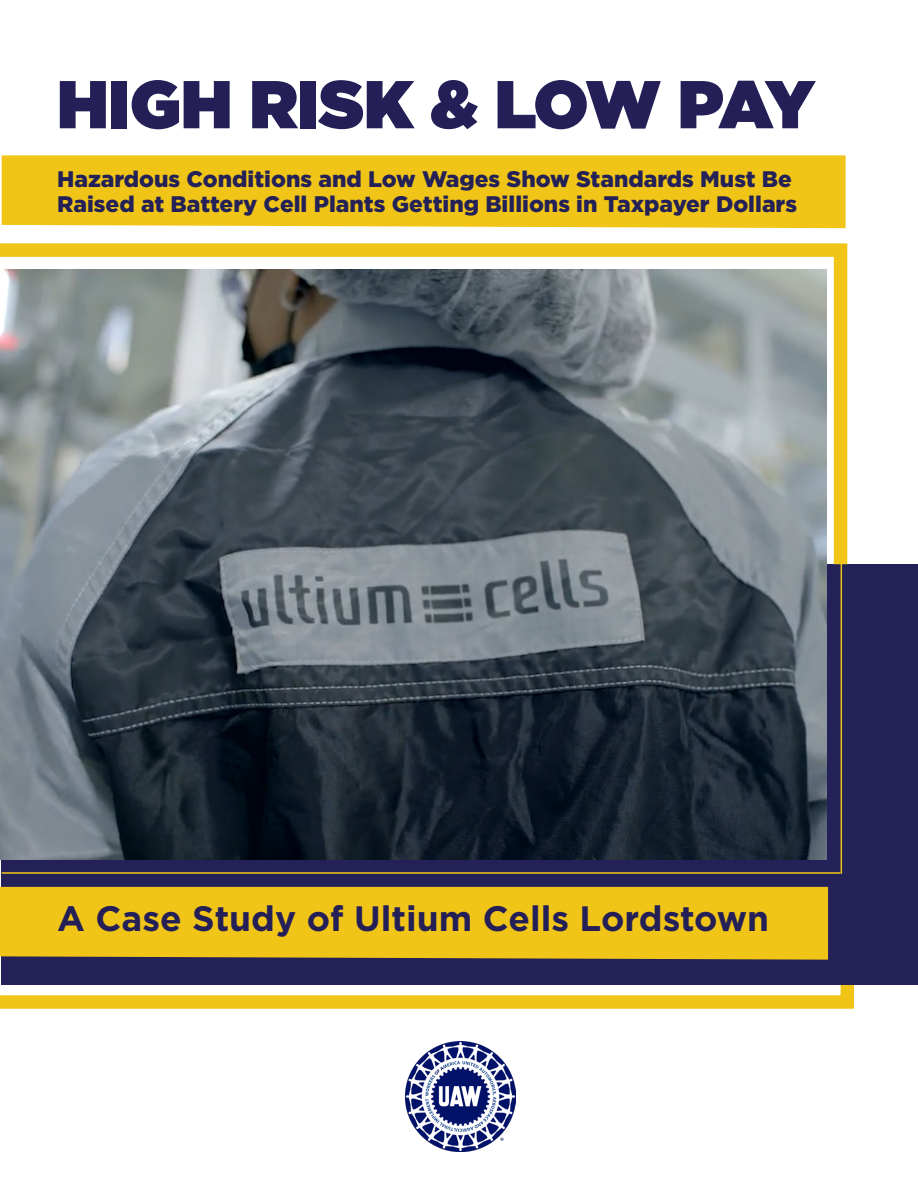
<style>
.page{position:relative;width:918px;height:1188px;background:#fff}
.page>*{position:absolute;margin:0;border:0;box-sizing:border-box;transform-origin:0 0}
.t1{font:900 67.5px "Gotham";color:#242057}
.Subhed{font:700 35.25px "Gotham";color:#242057}
.paragraph{font:900 22.5px/25.5px "Gotham";color:#232158}
</style>
<div class="page">
<div style="left:2px;top:155px;width:844px;height:73px;background:#f1c517"></div>
<svg style="left:0;top:960px;width:861px;height:49px"></svg>
<div style="left:2px;top:564px;width:916px;height:420px;background:#242058"></div>
<svg style="left:0;top:243px;width:848px;height:335px"></svg>
<img style="left:406px;top:1041px;width:110px;height:110px">
<div style="left:0;top:887px;width:828px;height:73px;background:#f1c517"></div>
<hr style="left:841px;top:452px;width:1px;height:422px;background:#f1c517">
<hr style="left:2px;top:872px;width:839px;height:2px;background:#f1c517">
<img style="left:0;top:269px;width:827px;height:590px">
<p class="t1" style="left:57px;top:56px;width:759px">HIGH RISK &amp; LOW PAY</p>
<p class="paragraph" style="left:57px;top:166px;width:741px">Hazardous Conditions and Low Wages Show Standards Must Be<br>Raised at Battery Cell Plants Getting Billions in Taxpayer Dollars</p>
<p class="Subhed" style="left:57px;top:895px;width:713px">A Case Study of Ultium Cells Lordstown</p>
</div>
